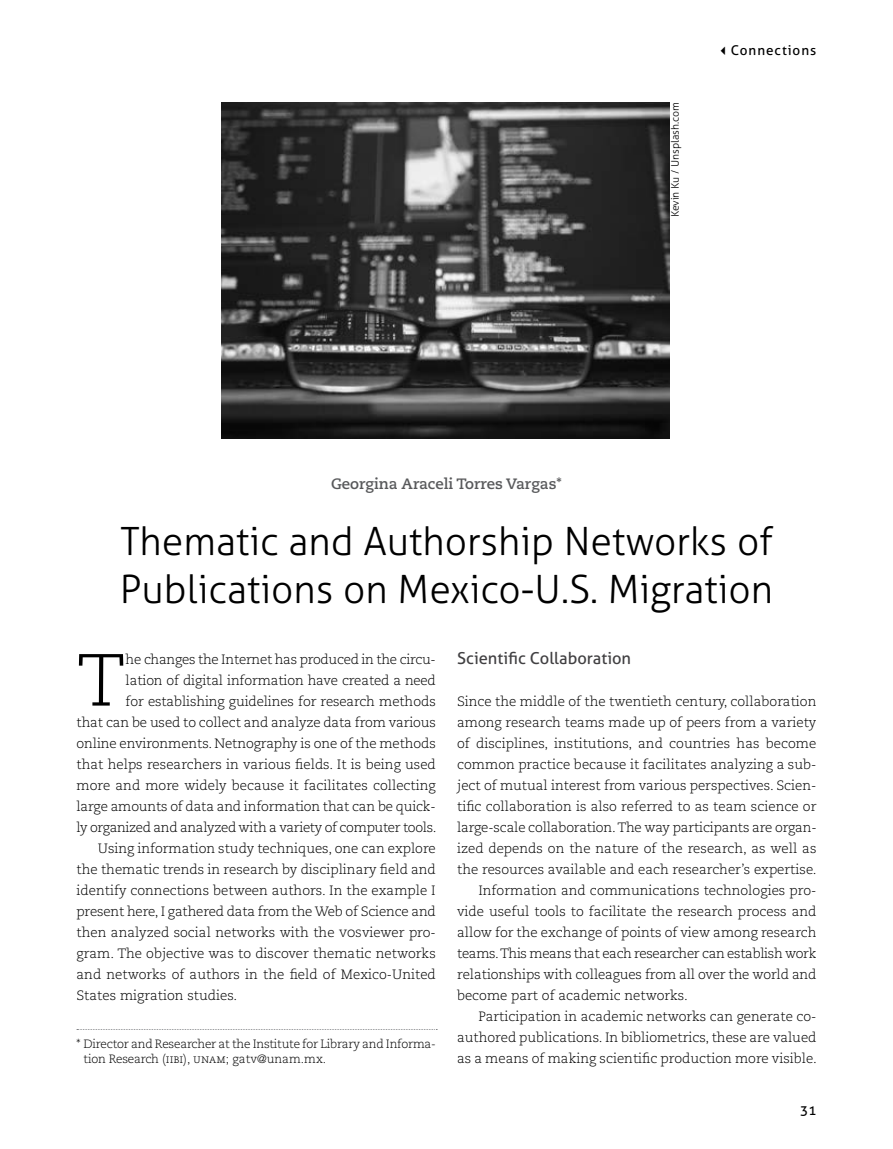
<style>
.page{position:relative;width:893px;height:1149px;background:#fff}
.page>*{position:absolute;margin:0;border:0;box-sizing:border-box;transform-origin:0 0}
.t1{font:300 73.5px "Caecilia LT Std";color:#000}
.t2{font:300 39px/48px "Aller";color:#000}
.t3{font:16.5px "Aller";color:#414042}
.t4{font:700 15px "Caecilia LT Std";color:#58595b}
.t5{font:300 13.5px "Caecilia LT Std";color:#000}
.t6{font:300 13.5px "Caecilia LT Std";letter-spacing:-.025em;color:#000}
.t7{font:13.5px "Aller";letter-spacing:.07em;color:#000}
.t8{font:300 12px/15px "Caecilia LT Std";color:#000}
.t9{font:300 10.5px "Aller";color:#000}
</style>
<div class="page">
<img style="left:222px;top:102px;width:448px;height:336px">
<p class="t9" style="left:669px;top:217px;width:117px;rotate:-90deg">Kevin Ku / Unsplash.com</p>
<p class="t7" style="left:717px;top:42px;width:100px">✓Connections</p>
<p class="t4" style="left:331px;top:474px;width:232px">Georgina Araceli Torres Vargas*</p>
<h2 class="t2" style="left:120px;top:517px;width:655px">Thematic and Authorship Networks of<br>Publications on Mexico-U.S. Migration</h2>
<p class="t3" style="left:457px;top:647px;width:176px">Scientific Collaboration</p>
<p class="t5" style="left:457px;top:693px;width:361px">Since the middle of the twentieth century, collaboration</p>
<p class="t5" style="left:457px;top:714px;width:361px">among research teams made up of peers from a variety</p>
<p class="t5" style="left:457px;top:735px;width:361px">of disciplines, institutions, and countries has become</p>
<p class="t5" style="left:457px;top:756px;width:361px">common practice because it facilitates analyzing a sub-</p>
<p class="t5" style="left:457px;top:777px;width:361px">ject of mutual interest from various perspectives. Scien-</p>
<p class="t5" style="left:457px;top:798px;width:361px">tific collaboration is also referred to as team science or</p>
<p class="t5" style="left:457px;top:819px;width:361px">large-scale collaboration. The way participants are organ-</p>
<p class="t5" style="left:457px;top:840px;width:361px">ized depends on the nature of the research, as well as</p>
<p class="t5" style="left:457px;top:861px;width:361px">the resources available and each researcher’s expertise.</p>
<p class="t5" style="left:478px;top:882px;width:340px">Information and communications technologies pro-</p>
<p class="t5" style="left:457px;top:903px;width:361px">vide useful tools to facilitate the research process and</p>
<p class="t5" style="left:457px;top:924px;width:361px">allow for the exchange of points of view among research</p>
<p class="t5" style="left:457px;top:945px;width:361px">teams. This means that each researcher can establish work</p>
<p class="t5" style="left:457px;top:966px;width:361px">relationships with colleagues from all over the world and</p>
<p class="t5" style="left:457px;top:987px;width:232px">become part of academic networks.</p>
<p class="t5" style="left:478px;top:1008px;width:338px">Participation in academic networks can generate co-</p>
<p class="t5" style="left:457px;top:1029px;width:361px">authored publications. In bibliometrics, these are valued</p>
<p class="t5" style="left:457px;top:1050px;width:361px">as a means of making scientific production more visible.</p>
<h1 class="t1" style="left:77px;top:638px;width:51px">T</h1>
<p class="t5" style="left:126px;top:651px;width:312px">he changes the Internet has produced in the circu-</p>
<p class="t5" style="left:126px;top:672px;width:312px">lation of digital information have created a need</p>
<p class="t5" style="left:126px;top:693px;width:312px">for establishing guidelines for research methods</p>
<p class="t5" style="left:77px;top:714px;width:361px">that can be used to collect and analyze data from various</p>
<p class="t5" style="left:77px;top:735px;width:361px">online environments. Netnography is one of the methods</p>
<p class="t5" style="left:77px;top:756px;width:361px">that helps researchers in various fields. It is being used</p>
<p class="t5" style="left:77px;top:777px;width:361px">more and more widely because it facilitates collecting</p>
<p class="t5" style="left:77px;top:798px;width:361px">large amounts of data and information that can be quick-</p>
<p class="t6" style="left:77px;top:819px;width:361px">ly organized and analyzed with a variety of computer tools.</p>
<p class="t5" style="left:98px;top:840px;width:340px">Using information study techniques, one can explore</p>
<p class="t5" style="left:77px;top:861px;width:361px">the thematic trends in research by disciplinary field and</p>
<p class="t5" style="left:77px;top:882px;width:361px">identify connections between authors. In the example I</p>
<p class="t5" style="left:77px;top:903px;width:361px">present here, I gathered data from the Web of Science and</p>
<p class="t5" style="left:77px;top:924px;width:361px">then analyzed social networks with the vosviewer pro-</p>
<p class="t5" style="left:77px;top:945px;width:361px">gram. The objective was to discover thematic networks</p>
<p class="t5" style="left:77px;top:966px;width:361px">and networks of authors in the field of Mexico-United</p>
<p class="t5" style="left:77px;top:987px;width:162px">States migration studies.</p>
<p class="t8" style="left:84px;top:1035px;width:354px;text-indent:-7px">* Director and Researcher at the Institute for Library and Informa&shy;tion Research (iibi), unam; gatv@unam.mx.</p>
<p class="t7" style="left:800px;top:1101px;width:18px">31</p>
</div>
